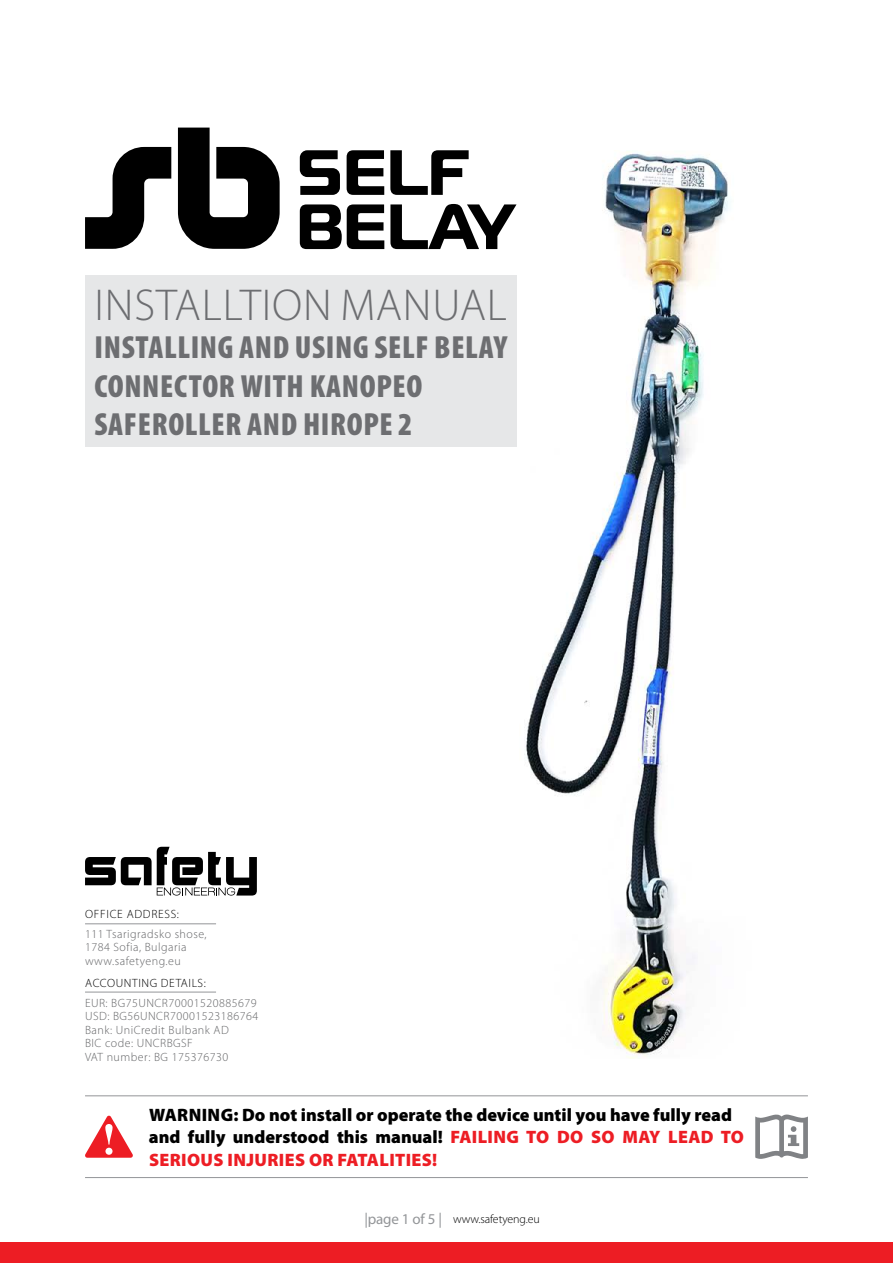
<style>
.page{position:relative;width:893px;height:1263px;background:#fff}
.page>*{position:absolute;margin:0;border:0;box-sizing:border-box;transform-origin:0 0}
.t1{font:300 44.85px "Myriad Pro";letter-spacing:.02em;color:#6d6e71}
.t2{font:900 condensed 32.1px/38.5px "Myriad Pro";letter-spacing:.02em;color:#6d6e71}
.t3{font:900 18px/22.5px "Myriad Pro";color:#000}
.t4{font:300 12px/13.5px "Myriad Pro";letter-spacing:.04em;color:#636466}
.t5{font:300 12px "Myriad Pro";letter-spacing:.05em;color:#000}
.t6{font:300 12px "Myriad Pro";letter-spacing:-.01em;color:#000}
.s1{color:#ed1d24}
.s2{font-weight:400;font-size:15px;color:#939598}
</style>
<div class="page">
<div style="left:85px;top:275px;width:431px;height:171px;background:#e6e7e8"></div>
<hr style="left:85px;top:923px;width:131px;height:1px;background:#939598">
<hr style="left:85px;top:992px;width:131px;height:1px;background:#939598">
<div style="left:0;top:1243px;width:893px;height:20px;background:#ed1d24"></div>
<hr style="left:85px;top:1095px;width:723px;height:1px;background:#939598">
<hr style="left:85px;top:1177px;width:723px;height:1px;background:#939598">
<svg style="left:755px;top:1114px;width:53px;height:45px"></svg>
<svg style="left:85px;top:1115px;width:48px;height:43px"></svg>
<svg style="left:85px;top:847px;width:172px;height:48px"></svg>
<svg style="left:178px;top:128px;width:102px;height:121px"></svg>
<svg style="left:85px;top:147px;width:86px;height:102px"></svg>
<svg style="left:347px;top:150px;width:37px;height:45px"></svg>
<svg style="left:390px;top:150px;width:79px;height:45px"></svg>
<svg style="left:300px;top:204px;width:84px;height:45px"></svg>
<svg style="left:390px;top:204px;width:126px;height:45px"></svg>
<svg style="left:300px;top:150px;width:40px;height:45px"></svg>
<img style="left:524px;top:151px;width:205px;height:907px">
<h1 class="t1" style="left:95px;top:278px;width:414px">INSTALLTION MANUAL</h1>
<h2 class="t2" style="left:94px;top:329px;width:414px">INSTALLING AND USING SELF BELAY<br>CONNECTOR WITH KANOPEO<br>SAFEROLLER AND HIROPE 2</h2>
<p class="t5" style="left:85px;top:907px;width:95px">OFFICE ADDRESS:</p>
<p class="t4" style="left:85px;top:927px;width:123px">111 Tsarigradsko shose,<br>1784 Sofia, Bulgaria www.safetyeng.eu</p>
<p class="t5" style="left:85px;top:976px;width:122px">ACCOUNTING DETAILS:</p>
<p class="t4" style="left:85px;top:996px;width:175px">EUR: BG75UNCR70001520885679<br>USD: BG56UNCR70001523186764<br>Bank: UniCredit Bulbank AD<br>BIC code: UNCRBGSF<br>VAT number: BG 175376730</p>
<h3 class="t3" style="left:149px;top:1104px;width:597px">WARNING: Do not install or operate the device until you have fully read and fully understood this manual! <span class="s1">FAILING TO DO SO MAY LEAD TO<br>SERIOUS INJURIES OR FATALITIES!</span></h3>
<p class="t6" style="left:364px;top:1212px;width:177px"><span class="s2">|page 1 of 5 |</span> www.safetyeng.eu</p>
</div>
